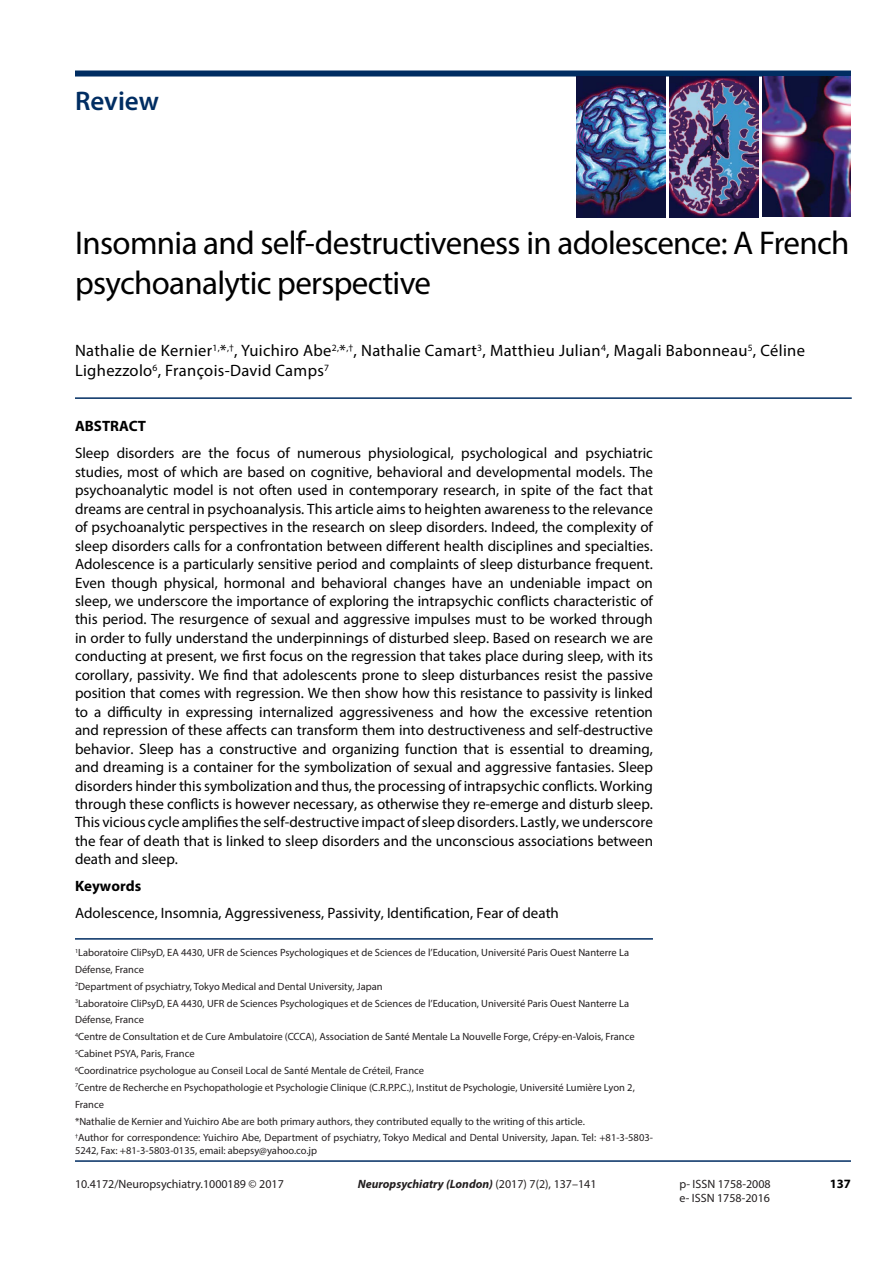
<style>
.page{position:relative;width:893px;height:1263px;background:#fff}
.page>*{position:absolute;margin:0;border:0;box-sizing:border-box;transform-origin:0 0}
.t1{font:33px/39.6px "Myriad Pro";letter-spacing:-.02em;color:#000}
.t2{font:600 27px "Myriad Pro";color:#002d62}
.t3{font:16.5px/19.8px "Myriad Pro";letter-spacing:.02em;color:#000}
.t4{font:15px/18.5px "Myriad Pro";color:#000;text-align:justify}
.t5{font:700 15px "Myriad Pro";color:#000}
.t6{font:700 12.75px "Myriad Pro";color:#000}
.t7{font:12px/14.4px "Myriad Pro";color:#231f20}
.t8{font:italic 700 12px "Myriad Pro";color:#231f20}
.t9{font:10.5px/16.8px "Myriad Pro";color:#231f20}
.s1{font-weight:400;font-style:normal}
</style>
<div class="page">
<div style="left:75px;top:71px;width:776px;height:6px;background:#002d62"></div>
<img style="left:576px;top:77px;width:89px;height:141px">
<img style="left:669px;top:77px;width:89px;height:140px">
<img style="left:763px;top:77px;width:88px;height:140px">
<hr style="left:75px;top:1160px;width:776px;height:2px;background:#002d62">
<hr style="left:75px;top:938px;width:578px;height:2px;background:#002d62">
<hr style="left:75px;top:397px;width:777px;height:2px;background:#002d62">
<h2 class="t2" style="left:75px;top:84px;width:85px">Review</h2>
<h1 class="t1" style="left:75px;top:223px;width:776px">Insomnia and self-destructiveness in adolescence: A French psychoanalytic perspective</h1>
<p class="t3" style="left:75px;top:341px;width:731px">Nathalie de Kernier<sup>1,</sup>*<sup>,†</sup>, Yuichiro Abe<sup>2,</sup>*<sup>,†</sup>, Nathalie Camart<sup>3</sup>, Matthieu Julian<sup>4</sup>, Magali Babonneau<sup>5</sup>, Céline<br>Lighezzolo<sup>6</sup>, François-David Camps<sup>7</sup></p>
<p class="t5" style="left:75px;top:417px;width:73px">ABSTRACT</p>
<p class="t4" style="left:75px;top:444px;width:579px">Sleep disorders are the focus of numerous physiological, psychological and psychiatric studies, most of which are based on cognitive, behavioral and developmental models. The psychoanalytic model is not often used in contemporary research, in spite of the fact that dreams are central in psychoanalysis. This article aims to heighten awareness to the relevance of psychoanalytic perspectives in the research on sleep disorders. Indeed, the complexity of sleep disorders calls for a confrontation between different health disciplines and specialties.<br>Adolescence is a particularly sensitive period and complaints of sleep disturbance frequent.<br>Even though physical, hormonal and behavioral changes have an undeniable impact on sleep, we underscore the importance of exploring the intrapsychic conflicts characteristic of this period. The resurgence of sexual and aggressive impulses must to be worked through in order to fully understand the underpinnings of disturbed sleep. Based on research we are conducting at present, we first focus on the regression that takes place during sleep, with its corollary, passivity. We find that adolescents prone to sleep disturbances resist the passive position that comes with regression. We then show how this resistance to passivity is linked to a difficulty in expressing internalized aggressiveness and how the excessive retention and repression of these affects can transform them into destructiveness and self-destructive behavior. Sleep has a constructive and organizing function that is essential to dreaming, and dreaming is a container for the symbolization of sexual and aggressive fantasies. Sleep disorders hinder this symbolization and thus, the processing of intrapsychic conflicts. Working through these conflicts is however necessary, as otherwise they re-emerge and disturb sleep.<br>This vicious cycle amplifies the self-destructive impact of sleep disorders. Lastly, we underscore the fear of death that is linked to sleep disorders and the unconscious associations between death and sleep.</p>
<p class="t5" style="left:75px;top:876px;width:68px">Keywords</p>
<p class="t4" style="left:75px;top:904px;width:485px">Adolescence, Insomnia, Aggressiveness, Passivity, Identification, Fear of death</p>
<p class="t9" style="left:75px;top:944px;width:579px"><sup>1</sup>Laboratoire CliPsyD, EA 4430, UFR de Sciences Psychologiques et de Sciences de l’Education, Université Paris Ouest Nanterre La Défense, France<br><sup>2</sup>Department of psychiatry, Tokyo Medical and Dental University, Japan<br><sup>3</sup>Laboratoire CliPsyD, EA 4430, UFR de Sciences Psychologiques et de Sciences de l’Education, Université Paris Ouest Nanterre La Défense, France<br><sup>4</sup>Centre de Consultation et de Cure Ambulatoire (CCCA), Association de Santé Mentale La Nouvelle Forge, Crépy-en-Valois, France <sup>5</sup>Cabinet PSYA, Paris, France<br><sup>6</sup>Coordinatrice psychologue au Conseil Local de Santé Mentale de Créteil, France<br><sup>7</sup>Centre de Recherche en Psychopathologie et Psychologie Clinique (C.R.P.P.C.), Institut de Psychologie, Université Lumière Lyon 2, France<br>*Nathalie de Kernier and Yuichiro Abe are both primary authors, they contributed equally to the writing of this article.<br><sup>†</sup>Author for correspondence: Yuichiro Abe, Department of psychiatry, Tokyo Medical and Dental University, Japan. Tel: +81-3-5803-</p>
<p class="t9" style="left:75px;top:1142px;width:244px">5242, Fax: +81-3-5803-0135, email: abepsy@yahoo.co.jp</p>
<p class="t7" style="left:75px;top:1176px;width:210px">10.4172/Neuropsychiatry.1000189 © 2017</p>
<p class="t7" style="left:679px;top:1176px;width:93px">p- ISSN 1758-2008 e- ISSN 1758-2016</p>
<p class="t8" style="left:358px;top:1176px;width:240px">Neuropsychiatry (London) <span class="s1">(2017) 7(2), 137–141</span></p>
<p class="t6" style="left:830px;top:1176px;width:23px">137</p>
</div>
